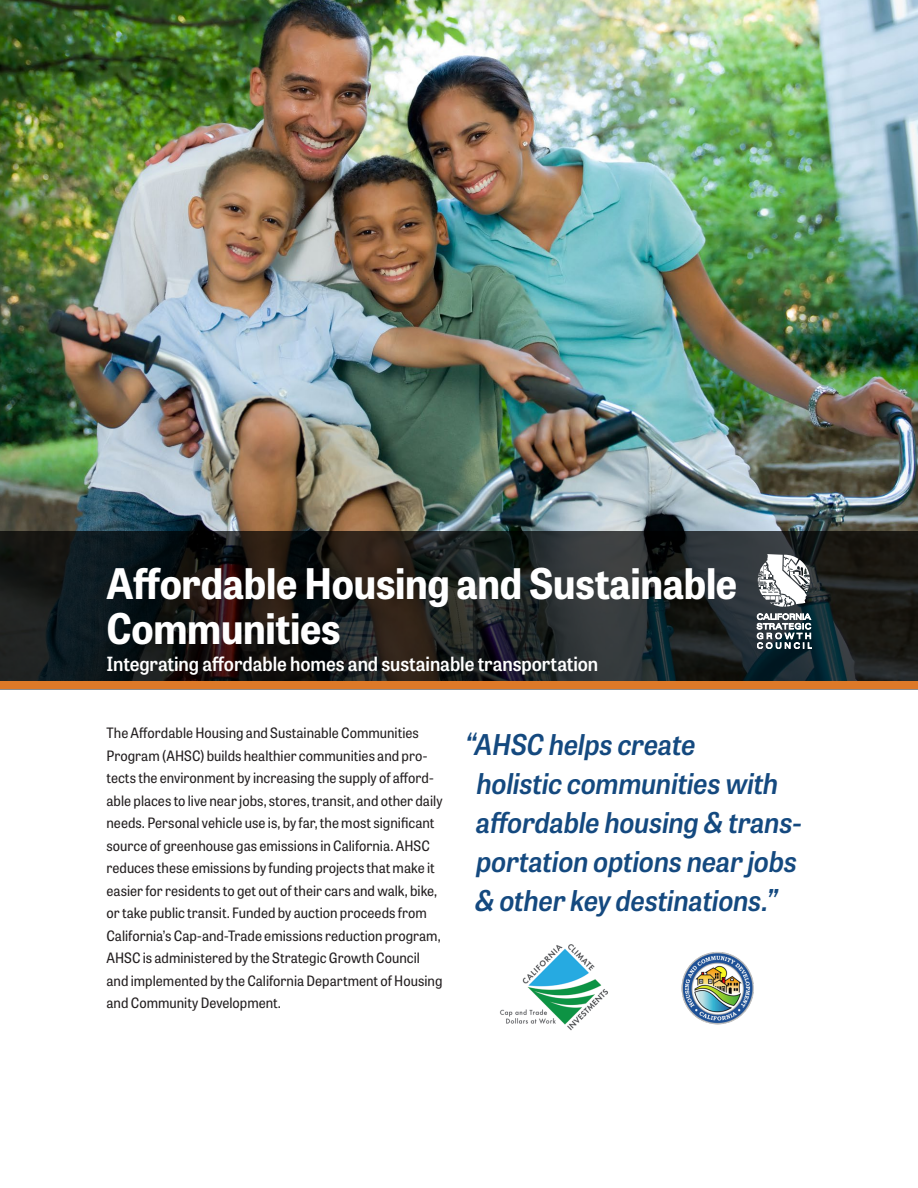
<style>
.page{position:relative;width:918px;height:1188px;background:#fff}
.page>*{position:absolute;margin:0;border:0;box-sizing:border-box;transform-origin:0 0}
._0_-_Title{font:700 42px/45px "Tablet Gothic Narrow";letter-spacing:-.005em;color:#fff}
._0_-_First_Paragraph{font:italic 600 28.5px/39px "Tablet Gothic Narrow";letter-spacing:-.005em;color:#14497f}
._0_-_Subtitle{font:600 19.5px "Tablet Gothic Narrow";letter-spacing:-.005em;color:#fff}
._0_-_First_Paragraph-2{font:14.25px/22.5px "Tablet Gothic Narrow";color:#231f20}
.s1{font-size:30px}
</style>
<div class="page">
<img style="left:0;top:0;width:918px;height:532px">
<svg style="left:0;top:532px;width:918px;height:150px;background:#1d1f1f"></svg>
<div style="left:0;top:682px;width:918px;height:7px;background:#dd7928"></div>
<svg style="left:757px;top:614px;width:55px;height:34px"></svg>
<svg style="left:758px;top:554px;width:52px;height:53px"></svg>
<img style="left:500px;top:944px;width:108px;height:87px">
<img style="left:681px;top:952px;width:73px;height:73px">
<p class="_0_-_Title" style="left:106px;top:560px;width:632px">Affordable Housing and Sustainable<br>Communities</p>
<p class="_0_-_Subtitle" style="left:106px;top:651px;width:493px">Integrating affordable homes and sustainable transportation</p>
<p class="_0_-_First_Paragraph-2" style="left:106px;top:721px;width:314px">The Affordable Housing and Sustainable Communities</p>
<p class="_0_-_First_Paragraph-2" style="left:106px;top:744px;width:337px">Program (AHSC) builds healthier communities and pro&shy;tects the environment by increasing the supply of afford&shy;able places to live near jobs, stores, transit, and other daily needs. Personal vehicle use is, by far, the most significant source of greenhouse gas emissions in California. AHSC reduces these emissions by funding projects that make it easier for residents to get out of their cars and walk, bike, or take public transit. Funded by auction proceeds from California’s Cap-and-Trade emissions reduction program, AHSC is administered by the Strategic Growth Council and implemented by the California Department of Housing and Community Development.</p>
<p class="_0_-_First_Paragraph" style="left:475px;top:723px;width:328px;text-indent:-10px"><span class="s1">“</span>AHSC helps create<br>holistic communities with affordable housing &amp; trans&shy;portation options near jobs &amp; other key destinations.<span class="s1">”</span></p>
</div>
